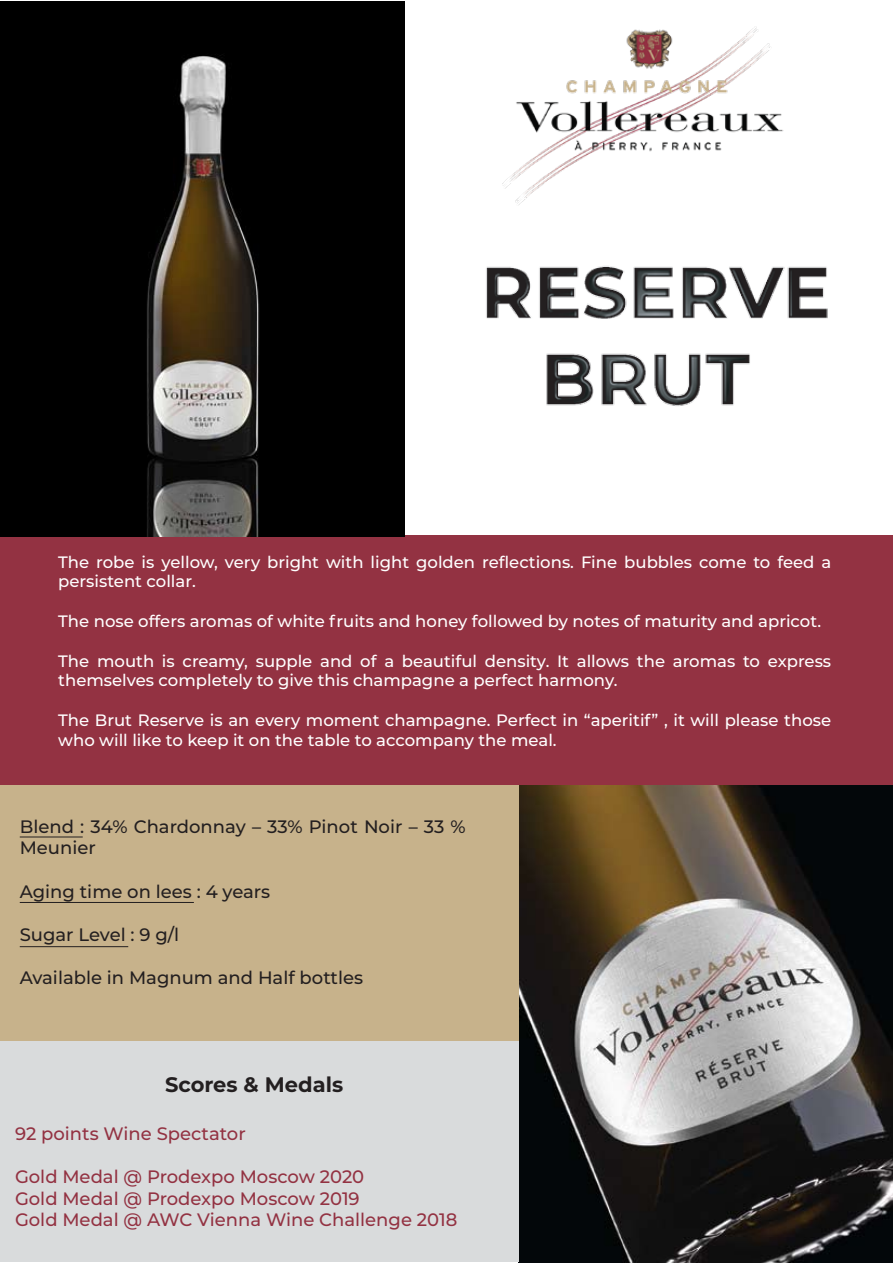
<style>
.page{position:relative;width:893px;height:1263px;background:#fff}
.page>*{position:absolute;margin:0;border:0;box-sizing:border-box;transform-origin:0 0}
.t1{font:700 21px "Montserrat";color:#231f20}
.t2{font:500 18px/21.6px "Montserrat";color:#933242}
.t3{font:500 18px/21.6px "Montserrat";color:#231f20}
.t4{font:500 16.5px/19.8px "Montserrat";color:#fff}
</style>
<div class="page">
<img style="left:519px;top:784px;width:374px;height:479px">
<div style="left:0;top:782px;width:519px;height:259px;background:#c7b28b"></div>
<div style="left:0;top:536px;width:893px;height:248px;background:#933242"></div>
<div style="left:0;top:1041px;width:519px;height:221px;background:#d9dbdc"></div>
<img style="left:0;top:2px;width:405px;height:535px">
<img style="left:502px;top:27px;width:282px;height:176px">
<img style="left:486px;top:203px;width:342px;height:203px">
<hr style="left:20px;top:837px;width:63px;height:1px;background:#231f20">
<hr style="left:20px;top:902px;width:174px;height:1px;background:#231f20">
<hr style="left:20px;top:946px;width:108px;height:1px;background:#231f20">
<p class="t4" style="left:58px;top:551px;width:775px">The robe is yellow, very bright with light golden reflections. Fine bubbles come to feed a persistent collar.</p>
<p class="t4" style="left:58px;top:610px;width:764px">The nose offers aromas of white fruits and honey followed by notes of maturity and apricot.</p>
<p class="t4" style="left:58px;top:650px;width:774px">The mouth is creamy, supple and of a beautiful density. It allows the aromas to express themselves completely to give this champagne a perfect harmony.</p>
<p class="t4" style="left:58px;top:709px;width:774px">The Brut Reserve is an every moment champagne. Perfect in “aperitif” , it will please those who will like to keep it on the table to accompany the meal.</p>
<p class="t3" style="left:20px;top:815px;width:447px">Blend : 34% Chardonnay – 33% Pinot Noir – 33 %<br>Meunier</p>
<p class="t3" style="left:20px;top:880px;width:252px">Aging time on lees : 4 years</p>
<p class="t3" style="left:20px;top:923px;width:161px">Sugar Level : 9 g/l</p>
<p class="t3" style="left:20px;top:966px;width:345px">Available in Magnum and Half bottles</p>
<p class="t1" style="left:165px;top:1069px;width:180px">Scores &amp; Medals</p>
<p class="t2" style="left:15px;top:1122px;width:232px">92 points Wine Spectator</p>
<p class="t2" style="left:15px;top:1165px;width:444px">Gold Medal @ Prodexpo Moscow 2020<br>Gold Medal @ Prodexpo Moscow 2019<br>Gold Medal @ AWC Vienna Wine Challenge 2018</p>
</div>
